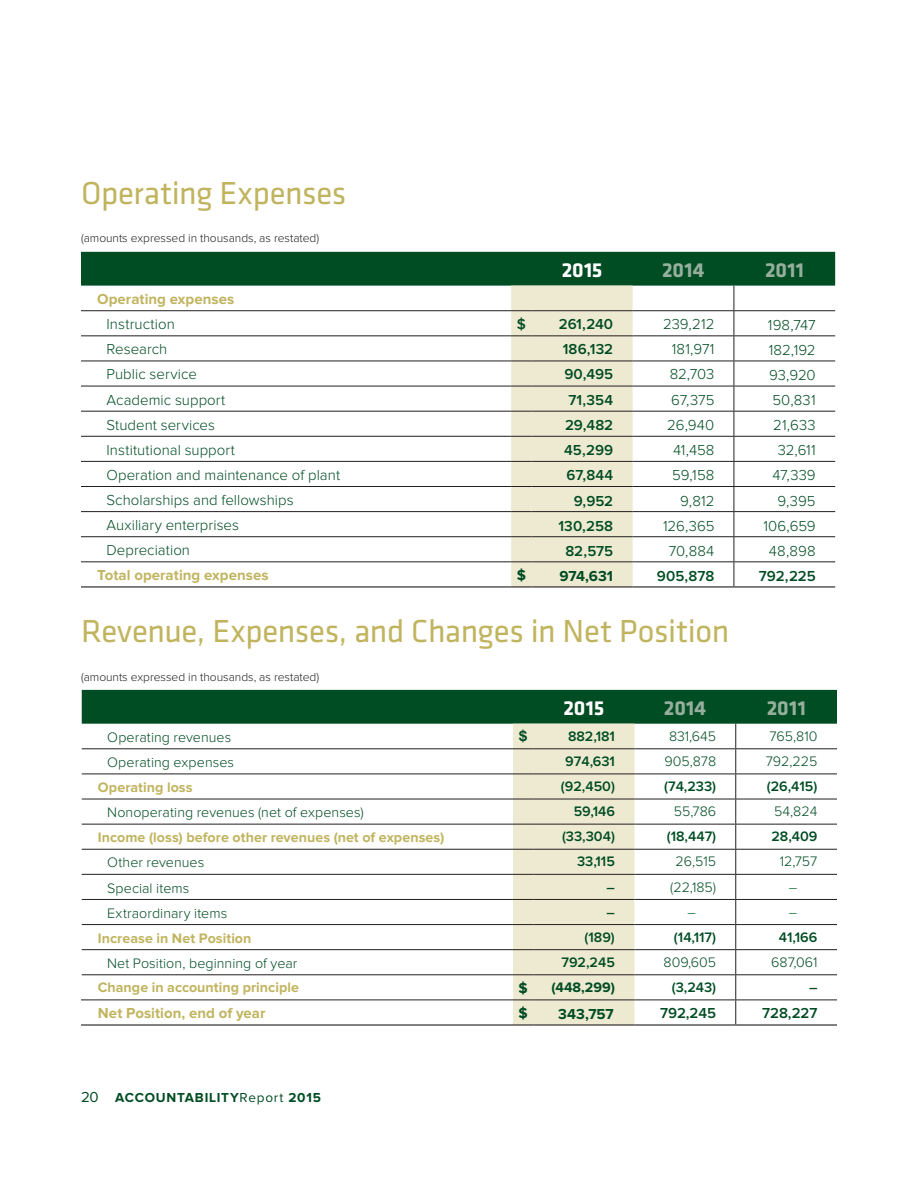
<style>
.page{position:relative;width:918px;height:1188px;background:#fff}
.page>*{position:absolute;margin:0;border:0;box-sizing:border-box;transform-origin:0 0}
.t1{font:33px "Klavika";letter-spacing:-.01em;color:#c1b45f}
.t2{font:700 21px "Klavika";letter-spacing:.005em;color:#95af9c}
.t3{font:700 21px "Klavika";letter-spacing:-.005em;color:#fff}
.t4{font:300 15px "Proxima Nova";letter-spacing:.005em;color:#004c23}
.t5{font:600 15px "Proxima Nova";color:#004c23}
.t6{font:700 15px "Proxima Nova";letter-spacing:.005em;color:#c1b45f}
.t7{font:700 15px "Proxima Nova";color:#004c23}
.t8{font:300 14.25px "Proxima Nova";letter-spacing:.005em;color:#004c23}
.t9{font:600 14.25px "Proxima Nova";color:#004c23}
.t10{font:700 14.25px "Proxima Nova";letter-spacing:.005em;color:#c1b45f}
.t11{font:700 14.25px "Proxima Nova";color:#004c23}
.t12{font:300 14.25px "Proxima Nova";color:#006224}
.t13{font:700 14.25px "Helvetica Neue LT Std";color:#004c23}
.t14{font:700 13.5px "Proxima Nova";letter-spacing:.055em;color:#004c23}
.t15{font:300 12px "Proxima Nova";letter-spacing:-.005em;color:#231f20}
.s1{font-weight:400;font-size:15px}
.s2{font-weight:400}
</style>
<div class="page">
<hr style="left:81px;top:586px;width:430px;height:2px;background:#231f20">
<hr style="left:511px;top:586px;width:20px;height:2px;background:#231f20">
<hr style="left:531px;top:586px;width:102px;height:2px;background:#231f20">
<hr style="left:633px;top:586px;width:101px;height:2px;background:#231f20">
<svg style="left:81px;top:252px;width:754px;height:335px"></svg>
<hr style="left:734px;top:586px;width:101px;height:2px;background:#231f20">
<hr style="left:81px;top:1000px;width:432px;height:1px;background:#231f20">
<hr style="left:81px;top:1024px;width:432px;height:2px;background:#231f20">
<hr style="left:513px;top:1024px;width:20px;height:2px;background:#231f20">
<hr style="left:533px;top:1024px;width:102px;height:2px;background:#231f20">
<hr style="left:635px;top:1024px;width:101px;height:2px;background:#231f20">
<svg style="left:82px;top:690px;width:755px;height:335px"></svg>
<hr style="left:736px;top:1024px;width:101px;height:2px;background:#231f20">
<h1 class="t1" style="left:81px;top:172px;width:267px">Operating Expenses</h1>
<p class="t15" style="left:81px;top:232px;width:240px">(amounts expressed in thousands, as restated)</p>
<h2 class="t3" style="left:562px;top:254px;width:42px">2015</h2>
<h2 class="t2" style="left:662px;top:254px;width:44px">2014</h2>
<h2 class="t2" style="left:765px;top:254px;width:40px">2011</h2>
<p class="t6" style="left:97px;top:291px;width:139px">Operating expenses</p>
<p class="t4" style="left:107px;top:316px;width:70px">Instruction</p>
<p class="t5" style="left:517px;top:316px;width:11px">$</p>
<p class="t5" style="left:559px;top:315px;width:56px">261,240</p>
<p class="t4" style="left:663px;top:315px;width:53px">239,212</p>
<p class="t4" style="left:768px;top:316px;width:49px">198,747</p>
<p class="t4" style="left:106px;top:341px;width:62px">Research</p>
<p class="t5" style="left:563px;top:340px;width:52px">186,132</p>
<p class="t4" style="left:672px;top:340px;width:44px">181,971</p>
<p class="t4" style="left:769px;top:342px;width:48px">182,192</p>
<p class="t4" style="left:107px;top:366px;width:92px">Public service</p>
<p class="t5" style="left:564px;top:365px;width:50px">90,495</p>
<p class="t4" style="left:670px;top:366px;width:46px">82,703</p>
<p class="t4" style="left:769px;top:367px;width:48px">93,920</p>
<p class="t4" style="left:107px;top:391px;width:120px">Academic support</p>
<p class="t5" style="left:569px;top:392px;width:46px">71,354</p>
<p class="t4" style="left:671px;top:392px;width:45px">67,375</p>
<p class="t4" style="left:773px;top:392px;width:45px">50,831</p>
<p class="t4" style="left:107px;top:416px;width:110px">Student services</p>
<p class="t5" style="left:565px;top:417px;width:50px">29,482</p>
<p class="t4" style="left:667px;top:417px;width:49px">26,940</p>
<p class="t4" style="left:773px;top:417px;width:44px">21,633</p>
<p class="t4" style="left:107px;top:441px;width:130px">Institutional support</p>
<p class="t5" style="left:564px;top:442px;width:50px">45,299</p>
<p class="t4" style="left:673px;top:442px;width:43px">41,458</p>
<p class="t4" style="left:778px;top:442px;width:39px">32,611</p>
<p class="t4" style="left:106px;top:467px;width:235px">Operation and maintenance of plant</p>
<p class="t5" style="left:567px;top:467px;width:48px">67,844</p>
<p class="t4" style="left:672px;top:467px;width:44px">59,158</p>
<p class="t4" style="left:772px;top:467px;width:45px">47,339</p>
<p class="t4" style="left:107px;top:492px;width:189px">Scholarships and fellowships</p>
<p class="t5" style="left:574px;top:492px;width:41px">9,952</p>
<p class="t4" style="left:680px;top:492px;width:36px">9,812</p>
<p class="t4" style="left:778px;top:492px;width:40px">9,395</p>
<p class="t4" style="left:106px;top:517px;width:134px">Auxiliary enterprises</p>
<p class="t5" style="left:559px;top:517px;width:56px">130,258</p>
<p class="t4" style="left:663px;top:517px;width:53px">126,365</p>
<p class="t4" style="left:763px;top:517px;width:54px">106,659</p>
<p class="t4" style="left:107px;top:542px;width:85px">Depreciation</p>
<p class="t5" style="left:565px;top:542px;width:49px">82,575</p>
<p class="t4" style="left:669px;top:542px;width:47px">70,884</p>
<p class="t4" style="left:769px;top:542px;width:48px">48,898</p>
<p class="t6" style="left:97px;top:567px;width:173px">Total operating expenses</p>
<p class="t7" style="left:517px;top:567px;width:11px">$</p>
<p class="t7" style="left:560px;top:567px;width:55px">974,631</p>
<p class="t5" style="left:657px;top:567px;width:59px">905,878</p>
<p class="t5" style="left:759px;top:567px;width:58px">792,225</p>
<h1 class="t1" style="left:81px;top:610px;width:650px">Revenue, Expenses, and Changes in Net Position</h1>
<p class="t15" style="left:81px;top:670px;width:240px">(amounts expressed in thousands, as restated)</p>
<h2 class="t3" style="left:564px;top:693px;width:42px">2015</h2>
<h2 class="t2" style="left:664px;top:693px;width:44px">2014</h2>
<h2 class="t2" style="left:767px;top:693px;width:40px">2011</h2>
<p class="t8" style="left:107px;top:729px;width:126px">Operating revenues</p>
<p class="t13" style="left:519px;top:727px;width:9px">$</p>
<p class="t9" style="left:568px;top:728px;width:48px">882,181</p>
<p class="t8" style="left:669px;top:728px;width:49px">831,645</p>
<p class="t8" style="left:769px;top:728px;width:50px">765,810</p>
<p class="t8" style="left:107px;top:754px;width:128px">Operating expenses</p>
<p class="t9" style="left:565px;top:753px;width:51px">974,631</p>
<p class="t8" style="left:664px;top:753px;width:53px">905,878</p>
<p class="t8" style="left:766px;top:753px;width:53px">792,225</p>
<p class="t10" style="left:98px;top:779px;width:96px">Operating loss</p>
<p class="t9" style="left:561px;top:778px;width:56px">(92,450)</p>
<p class="t9" style="left:664px;top:778px;width:54px">(74,233)</p>
<p class="t9" style="left:767px;top:778px;width:52px">(26,415)</p>
<p class="t8" style="left:107px;top:805px;width:258px">Nonoperating revenues (net of expenses)</p>
<p class="t9" style="left:574px;top:803px;width:43px">59,146</p>
<p class="t8" style="left:674px;top:804px;width:44px">55,786</p>
<p class="t8" style="left:774px;top:804px;width:45px">54,824</p>
<p class="t10" style="left:98px;top:829px;width:348px">Income (loss) before other revenues (net of expenses)</p>
<p class="t9" style="left:562px;top:829px;width:54px">(33,304)</p>
<p class="t9" style="left:667px;top:829px;width:51px">(18,447)</p>
<p class="t9" style="left:771px;top:829px;width:48px">28,409</p>
<p class="t8" style="left:107px;top:855px;width:99px">Other revenues</p>
<p class="t9" style="left:577px;top:854px;width:39px">33,115</p>
<p class="t8" style="left:675px;top:854px;width:42px">26,515</p>
<p class="t8" style="left:780px;top:854px;width:39px">12,757</p>
<p class="t8" style="left:107px;top:880px;width:84px">Special items</p>
<p class="t9" style="left:606px;top:879px;width:10px">–</p>
<p class="t8" style="left:670px;top:879px;width:48px">(22,185)</p>
<p class="t12" style="left:789px;top:879px;width:10px">–</p>
<p class="t8" style="left:107px;top:905px;width:122px">Extraordinary items</p>
<p class="t9" style="left:606px;top:904px;width:10px">–</p>
<p class="t12" style="left:688px;top:904px;width:10px">–</p>
<p class="t12" style="left:789px;top:904px;width:10px">–</p>
<p class="t10" style="left:98px;top:930px;width:155px">Increase in Net Position</p>
<p class="t9" style="left:585px;top:929px;width:32px">(189)</p>
<p class="t9" style="left:674px;top:929px;width:44px">(14,117)</p>
<p class="t9" style="left:779px;top:929px;width:40px">41,166</p>
<p class="t8" style="left:107px;top:955px;width:192px">Net Position, beginning of year</p>
<p class="t9" style="left:562px;top:954px;width:55px">792,245</p>
<p class="t8" style="left:664px;top:954px;width:54px">809,605</p>
<p class="t8" style="left:771px;top:954px;width:48px">687,061</p>
<p class="t10" style="left:98px;top:979px;width:203px">Change in accounting principle</p>
<p class="t7" style="left:519px;top:980px;width:11px">$</p>
<p class="t11" style="left:551px;top:979px;width:65px">(448,299)</p>
<p class="t9" style="left:672px;top:979px;width:46px">(3,243)</p>
<p class="t9" style="left:809px;top:979px;width:10px">–</p>
<p class="t6" style="left:98px;top:1004px;width:169px">Net Position, end of year</p>
<p class="t7" style="left:519px;top:1005px;width:11px">$</p>
<p class="t7" style="left:558px;top:1005px;width:57px">343,757</p>
<p class="t5" style="left:660px;top:1004px;width:58px">792,245</p>
<p class="t5" style="left:762px;top:1004px;width:57px">728,227</p>
<p class="t14" style="left:81px;top:1090px;width:242px"><span class="s1">20</span> ACCOUNTABILITY<span class="s2">Report</span> 2015</p>
</div>
